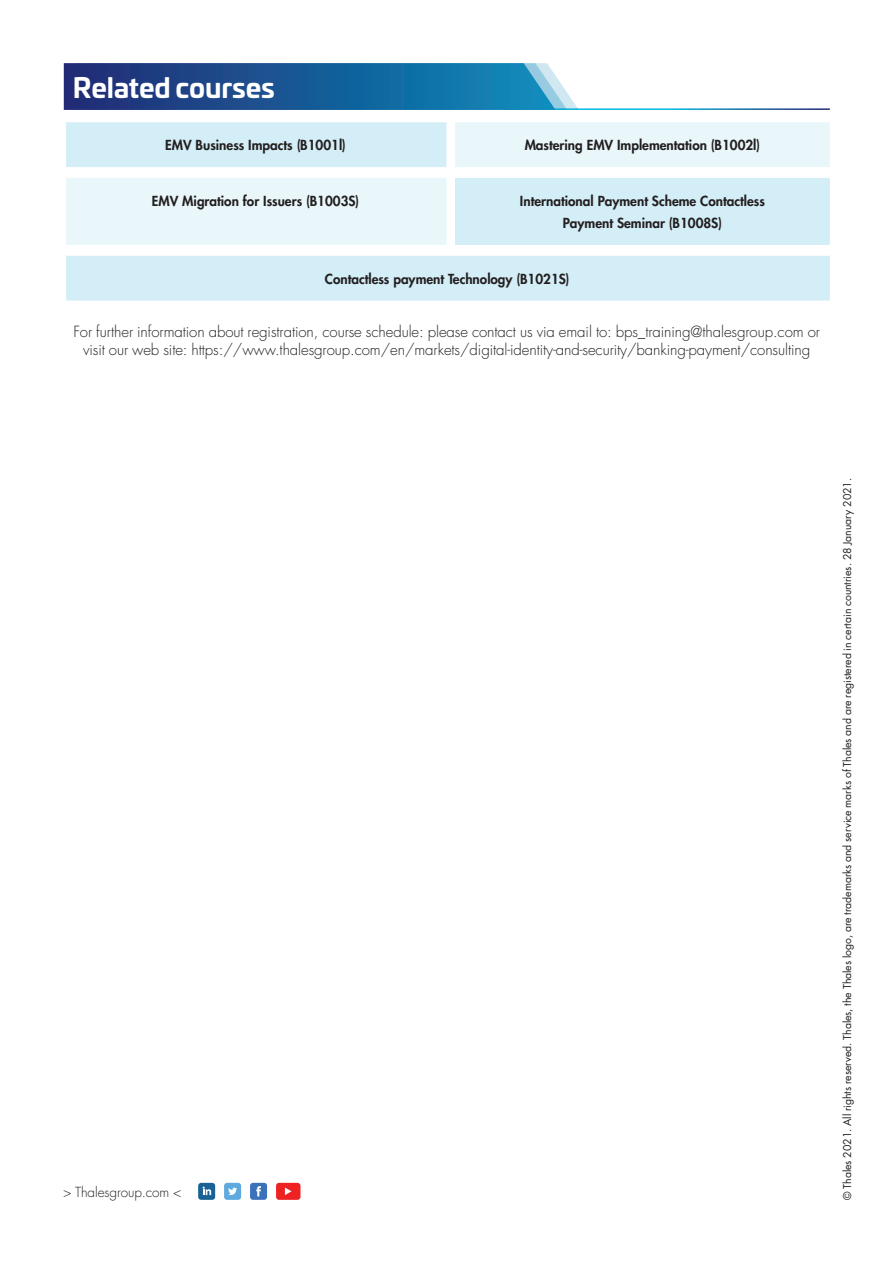
<style>
.page{position:relative;width:893px;height:1263px;background:#fff}
.page>*{position:absolute;margin:0;border:0;box-sizing:border-box;transform-origin:0 0}
.t1{font:700 27px "Univia Pro";letter-spacing:-.005em;color:#fff}
.t2{font:300 15px/18px "Futura LT";letter-spacing:-.005em;color:#231f20;text-align:center}
._02_List{font:800 13.5px "Futura LT";color:#231f20}
._01_Text{font:800 13.5px "Futura LT";color:#231f20}
.t3{font:300 13.5px "Futura LT";letter-spacing:-.005em;color:#231f20}
.t4{font:10.5px "Futura LT";letter-spacing:-.005em;color:#231f20}
</style>
<div class="page">
<div style="left:66px;top:255px;width:764px;height:46px;background:#d4eef7"></div>
<svg style="left:66px;top:122px;width:764px;height:123px;background:#e1f3f9"></svg>
<svg style="left:64px;top:63px;width:515px;height:47px;background:#25649d"></svg>
<div style="left:224px;top:1183px;width:17px;height:17px;background:#5ea9dd;border-radius:3px"></div>
<svg style="left:228px;top:1188px;width:9px;height:7px"></svg>
<div style="left:198px;top:1183px;width:17px;height:17px;background:#196293;border-radius:3px"></div>
<svg style="left:203px;top:1186px;width:8px;height:9px"></svg>
<div style="left:250px;top:1183px;width:17px;height:17px;background:#3b73ba;border-radius:3px"></div>
<svg style="left:256px;top:1186px;width:5px;height:10px"></svg>
<div style="left:276px;top:1183px;width:24px;height:17px;background:#ee2123;border-radius:3px"></div>
<svg style="left:285px;top:1187px;width:7px;height:8px"></svg>
<p class="t1" style="left:73px;top:66px;width:203px">Related courses</p>
<p class="_01_Text" style="left:165px;top:136px;width:182px">EMV Business Impacts (B1001l)</p>
<p class="_01_Text" style="left:525px;top:136px;width:237px">Mastering EMV Implementation (B1002l)</p>
<p class="_02_List" style="left:152px;top:192px;width:209px">EMV Migration for Issuers (B1003S)</p>
<p class="_02_List" style="left:520px;top:192px;width:246px">International Payment Scheme Contactless</p>
<p class="_02_List" style="left:563px;top:214px;width:161px">Payment Seminar (B1008S)</p>
<p class="_02_List" style="left:325px;top:270px;width:246px">Contactless payment Technology (B1021S)</p>
<p class="t2" style="left:73px;top:323px;width:748px">For further information about registration, course schedule: please contact us via email to: bps_training@thalesgroup.com or visit our web site: https://www.thalesgroup.com/en/markets/digital-identity-and-security/banking-payment/consulting</p>
<p class="t3" style="left:63px;top:1183px;width:120px">&gt; Thalesgroup.com &lt;</p>
<p class="t4" style="left:840px;top:1200px;width:723px;rotate:-90deg">© Thales 2021. All rights reserved. Thales, the Thales logo, are trademarks and service marks of Thales and are registered in certain countries. 28 January 2021.</p>
</div>
